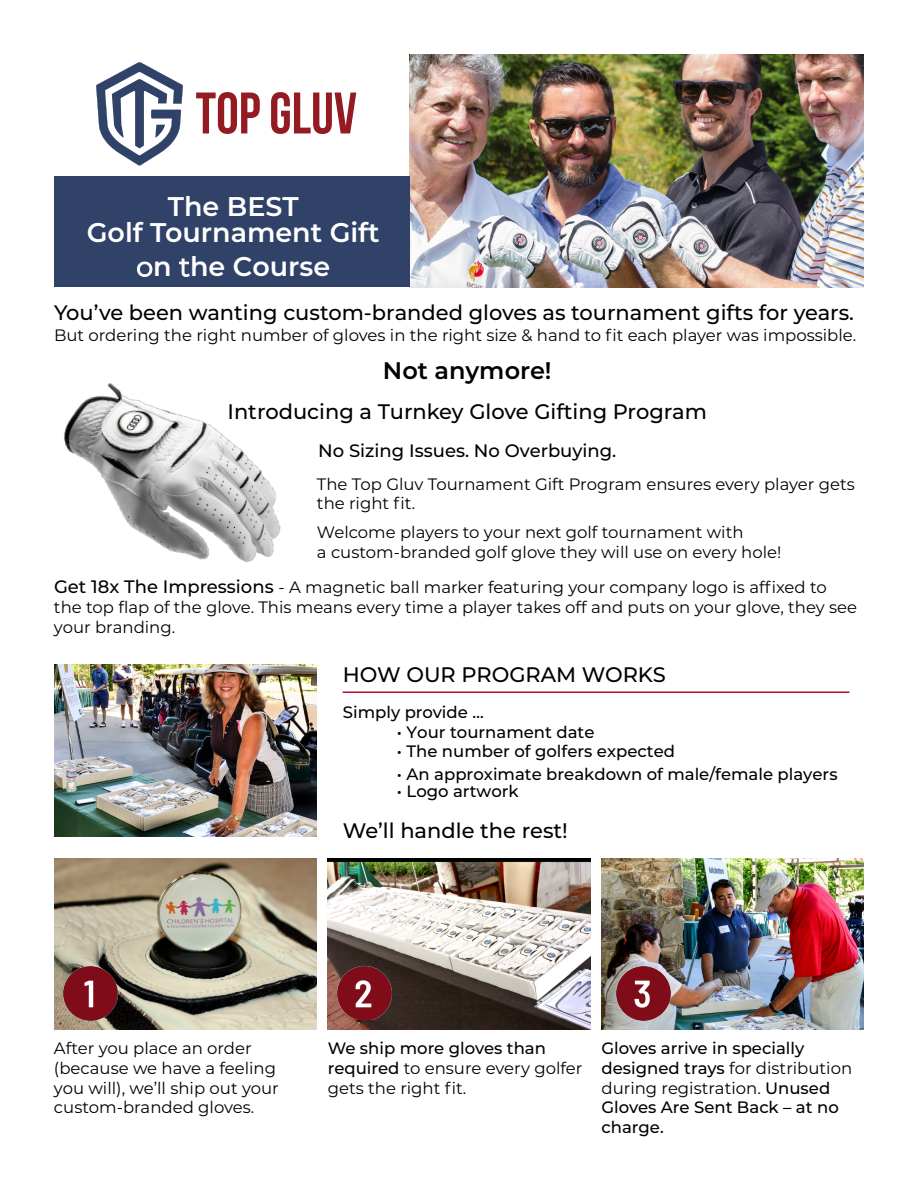
<style>
.page{position:relative;width:918px;height:1188px;background:#fff}
.page>*{position:absolute;margin:0;border:0;box-sizing:border-box;transform-origin:0 0}
.t1{font:700 58.5px "Bebas Neue";color:#931b21}
.t2{font:600 27px/25.5px "Montserrat";color:#fff;text-align:center}
.t3{font:600 24px "Montserrat";color:#000}
.t4{font:500 21px "Montserrat";color:#000}
.t5{font:500 18px "Montserrat";color:#000}
.t6{font:16.5px/19.8px "Montserrat";color:#000}
.t7{font:500 16.5px/19.8px "Montserrat";color:#000}
.s1{font-weight:400}
.s2{font-weight:500;font-size:18px}
.s3{font-weight:500}
</style>
<div class="page">
<img style="left:410px;top:54px;width:454px;height:233px">
<svg style="left:96px;top:62px;width:87px;height:103px"></svg>
<div style="left:54px;top:176px;width:356px;height:111px;background:#314269"></div>
<img style="left:63px;top:383px;width:218px;height:180px">
<img style="left:54px;top:665px;width:262px;height:172px">
<hr style="left:343px;top:692px;width:506px;height:1px;background:#bf0a30">
<img style="left:54px;top:859px;width:262px;height:170px">
<img style="left:328px;top:859px;width:262px;height:170px">
<img style="left:602px;top:859px;width:262px;height:170px">
<img style="left:64px;top:967px;width:54px;height:54px">
<img style="left:338px;top:967px;width:54px;height:53px">
<img style="left:617px;top:967px;width:54px;height:54px">
<h1 class="t1" style="left:196px;top:81px;width:163px">Top GLUV</h1>
<h2 class="t2" style="left:87px;top:193px;width:294px">The BEST<br>Golf Tournament Gift</h2>
<h2 class="t2" style="left:136px;top:253px;width:196px"><span class="s1">o</span>n <span class="s1">t</span>he Course</h2>
<p class="t4" style="left:54px;top:298px;width:802px">You’ve been wanting custom-branded gloves as tournament gifts for years.</p>
<p class="t6" style="left:54px;top:325px;width:804px">But ordering the right number of gloves in the right size &amp; hand to fit each player was impossible.</p>
<h3 class="t3" style="left:383px;top:353px;width:170px">Not anymore!</h3>
<p class="t4" style="left:228px;top:397px;width:481px">Introducing a Turnkey Glove Gifting Program</p>
<p class="t5" style="left:318px;top:438px;width:300px">No Sizing Issues. No Overbuying.</p>
<p class="t6" style="left:317px;top:473px;width:539px">The Top Gluv Tournament Gift Program ensures every player gets the right fit.</p>
<p class="t6" style="left:317px;top:522px;width:466px">Welcome players to your next golf tournament with<br>a custom-branded golf glove they will use on every hole!</p>
<p class="t6" style="left:54px;top:577px;width:805px"><span class="s2">Get 18x The Impressions</span> - A magnetic ball marker featuring your company logo is affixed to the top flap of the glove. This means every time a player takes off and puts on your glove, they see your branding.</p>
<p class="t4" style="left:343px;top:660px;width:324px">HOW OUR PROGRAM WORKS</p>
<p class="t7" style="left:343px;top:701px;width:142px">Simply provide …</p>
<p class="t7" style="left:397px;top:721px;width:199px">• Your tournament date</p>
<p class="t7" style="left:397px;top:741px;width:280px">• The number of golfers expected</p>
<p class="t7" style="left:397px;top:763px;width:442px">• An approximate breakdown of male/female players</p>
<p class="t7" style="left:397px;top:780px;width:123px">• Logo artwork</p>
<p class="t4" style="left:343px;top:816px;width:226px">We’ll handle the rest!</p>
<p class="t6" style="left:54px;top:1038px;width:226px">After you place an order (because we have a feeling you will), we’ll ship out your custom-branded gloves.</p>
<p class="t6" style="left:328px;top:1038px;width:256px"><span class="s3">We ship more gloves than required</span> to ensure every golfer gets the right fit.</p>
<p class="t7" style="left:602px;top:1038px;width:252px">Gloves arrive in specially designed trays <span class="s1">for distribution during registration.</span> Unused<br>Gloves Are Sent Back – at no charge.</p>
</div>
